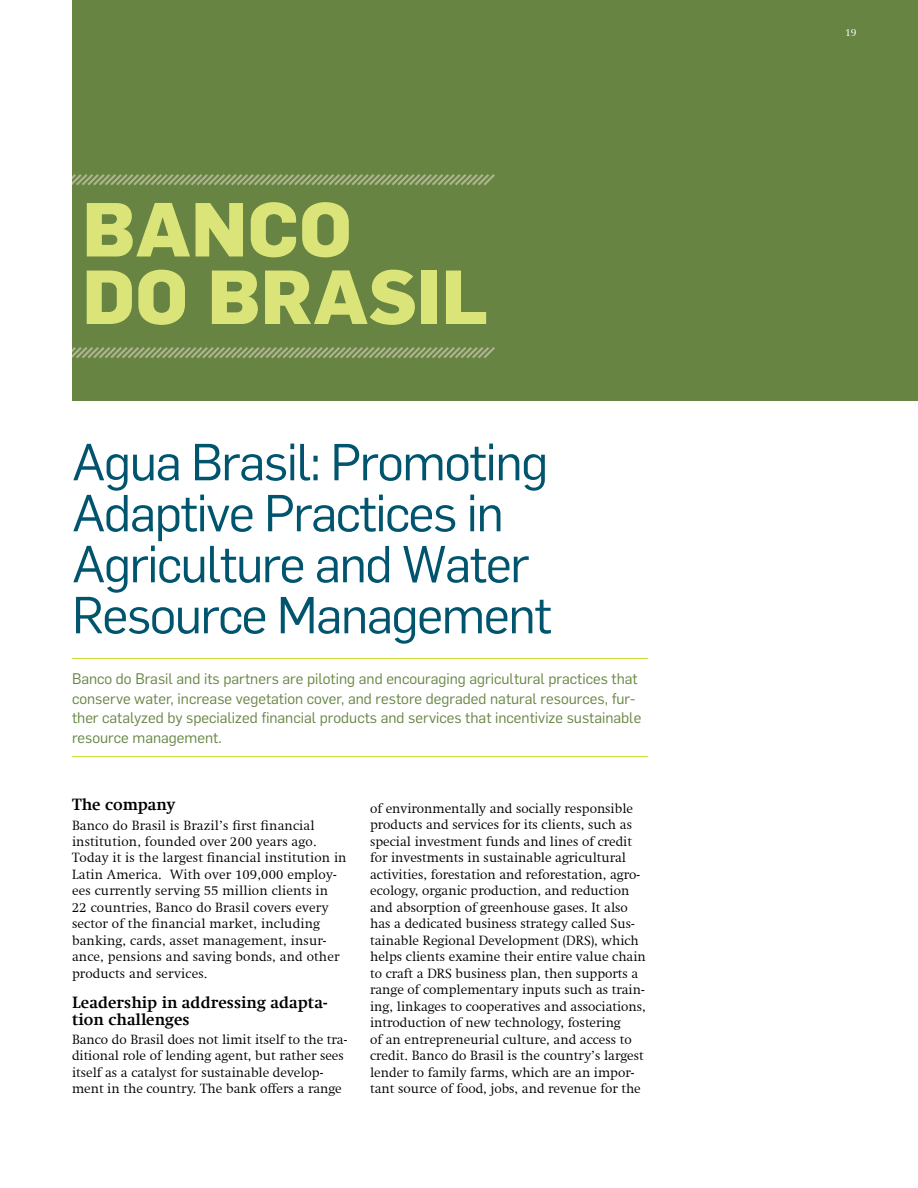
<style>
.page{position:relative;width:918px;height:1188px;background:#fff}
.page>*{position:absolute;margin:0;border:0;box-sizing:border-box;transform-origin:0 0}
.t1{font:800 75px/67.5px "Flama";letter-spacing:.01em;color:#dbe479}
.t2{font:51px/51px "Flama";letter-spacing:-.03em;color:#00546e}
.t3{font:700 16.5px/16.5px "Swift Com";color:#000}
.t4{font:15px/19.5px "Flama";color:#678442}
.t5{font:300 13.5px/16.5px "Swift Com";color:#000}
.t6{font:300 10.5px "Swift Com";color:#fff}
</style>
<div class="page">
<div style="left:72px;top:0;width:846px;height:400px;background:#678442"></div>
<svg style="left:72px;top:174px;width:423px;height:12px"></svg>
<svg style="left:72px;top:347px;width:423px;height:12px"></svg>
<hr style="left:72px;top:658px;width:576px;height:1px;background:#cbdb2a">
<hr style="left:72px;top:756px;width:576px;height:1px;background:#cbdb2a">
<h1 class="t1" style="left:82px;top:194px;width:407px">BANCO<br>DO BRASIL</h1>
<h2 class="t2" style="left:72px;top:436px;width:482px">Agua Brasil: Promoting<br>Adaptive Practices in<br>Agriculture and Water<br>Resource Management</h2>
<p class="t4" style="left:72px;top:669px;width:571px">Banco do Brasil and its partners are piloting and encouraging agricultural practices that conserve water, increase vegetation cover, and restore degraded natural resources, fur&shy;ther catalyzed by specialized financial products and services that incentivize sustainable resource management.</p>
<p class="t3" style="left:72px;top:796px;width:105px">The company</p>
<p class="t5" style="left:72px;top:817px;width:276px">Banco do Brasil is Brazil’s first financial institution, founded over 200 years ago.<br>Today it is the largest financial institution in Latin America. With over 109,000 employ&shy;ees currently serving 55 million clients in<br>22 countries, Banco do Brasil covers every sector of the financial market, including banking, cards, asset management, insur&shy;ance, pensions and saving bonds, and other products and services.</p>
<p class="t3" style="left:72px;top:994px;width:257px">Leadership in addressing adapta&shy;tion challenges</p>
<p class="t5" style="left:72px;top:1031px;width:277px">Banco do Brasil does not limit itself to the tra&shy;ditional role of lending agent, but rather sees itself as a catalyst for sustainable develop&shy;ment in the country. The bank offers a range</p>
<p class="t5" style="left:370px;top:800px;width:277px">of environmentally and socially responsible products and services for its clients, such as special investment funds and lines of credit for investments in sustainable agricultural activities, forestation and reforestation, agro&shy;ecology, organic production, and reduction and absorption of greenhouse gases. It also has a dedicated business strategy called Sus&shy;tainable Regional Development (DRS), which helps clients examine their entire value chain to craft a DRS business plan, then supports a range of complementary inputs such as train&shy;ing, linkages to cooperatives and associations, introduction of new technology, fostering<br>of an entrepreneurial culture, and access to credit. Banco do Brasil is the country’s largest lender to family farms, which are an impor&shy;tant source of food, jobs, and revenue for the</p>
<p class="t6" style="left:845px;top:26px;width:13px">19</p>
</div>
